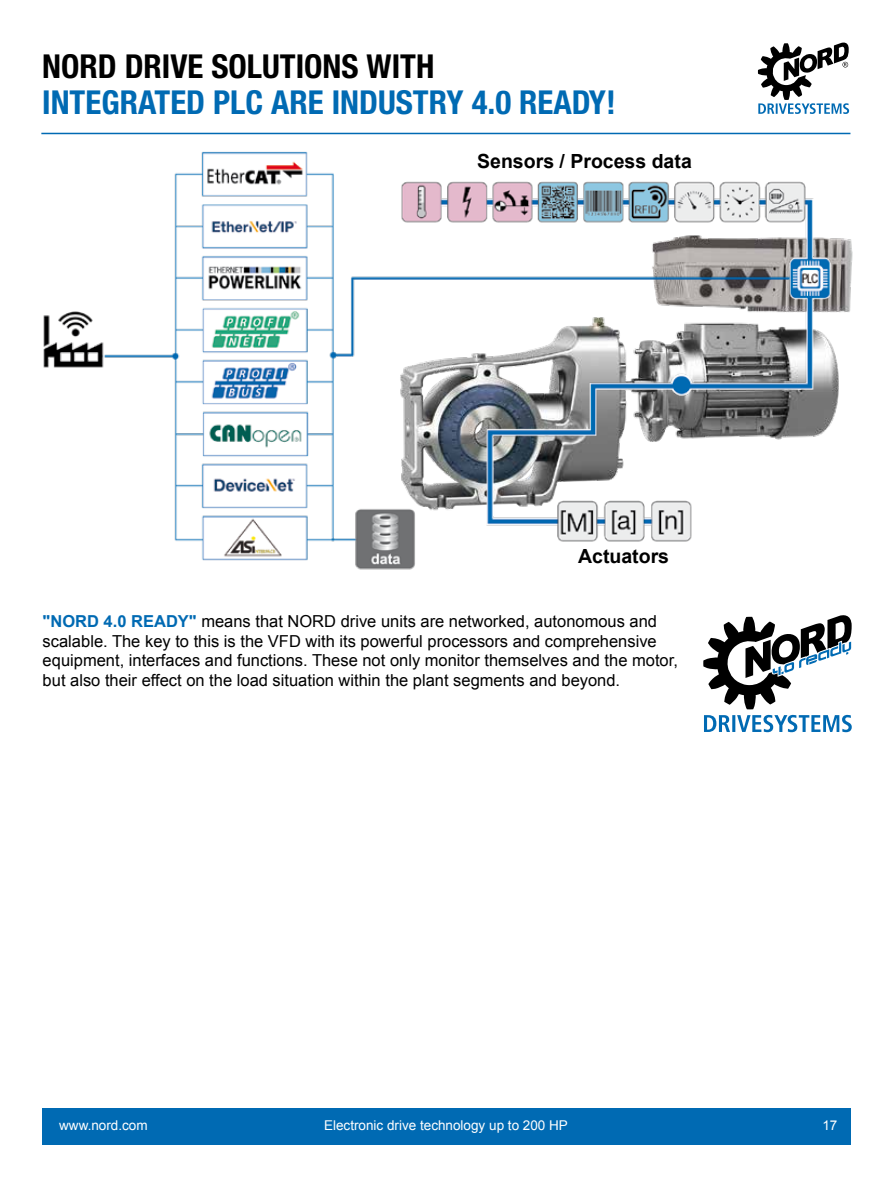
<style>
.page{position:relative;width:893px;height:1187px;background:#fff}
.page>*{position:absolute;margin:0;border:0;box-sizing:border-box;transform-origin:0 0}
.t1{font:700 condensed 33px "Helvetica Neue";color:#006ab3}
.t2{font:700 condensed 33px "Helvetica Neue";color:#000}
.t3{font:700 19.5px "Arial";color:#000}
.t4{font:16.5px/19.5px "Arial";color:#000}
.t5{font:13.5px "Arial";color:#fff}
.s1{font-weight:700;color:#006ab3}
</style>
<div class="page">
<div style="left:42px;top:1108px;width:808px;height:36px;background:#006ab3"></div>
<hr style="left:41px;top:133px;width:809px;height:1px;background:#006ab3">
<svg style="left:758px;top:43px;width:91px;height:71px"></svg>
<svg style="left:703px;top:615px;width:149px;height:117px"></svg>
<img style="left:43px;top:151px;width:810px;height:419px">
<div style="left:456px;top:152px;width:292px;height:23px;background:#fff"></div>
<div style="left:497px;top:546px;width:292px;height:23px;background:#fff"></div>
<h1 class="t2" style="left:42px;top:46px;width:394px">NORD DRIVE SOLUTIONS WITH</h1>
<h1 class="t1" style="left:42px;top:82px;width:575px">INTEGRATED PLC ARE INDUSTRY 4.0 READY!</h1>
<p class="t3" style="left:477px;top:148px;width:216px">Sensors / Process data</p>
<p class="t3" style="left:578px;top:543px;width:93px">Actuators</p>
<p class="t4" style="left:43px;top:611px;width:637px"><span class="s1">"NORD 4.0 READY"</span> means that NORD drive units are networked, autonomous and scalable. The key to this is the VFD with its powerful processors and comprehensive equipment, interfaces and functions. These not only monitor themselves and the motor, but also their effect on the load situation within the plant segments and beyond.</p>
<p class="t5" style="left:59px;top:1116px;width:90px">www.nord.com</p>
<p class="t5" style="left:324px;top:1116px;width:245px">Electronic drive technology up to 200 HP</p>
<p class="t5" style="left:822px;top:1116px;width:17px">17</p>
</div>
